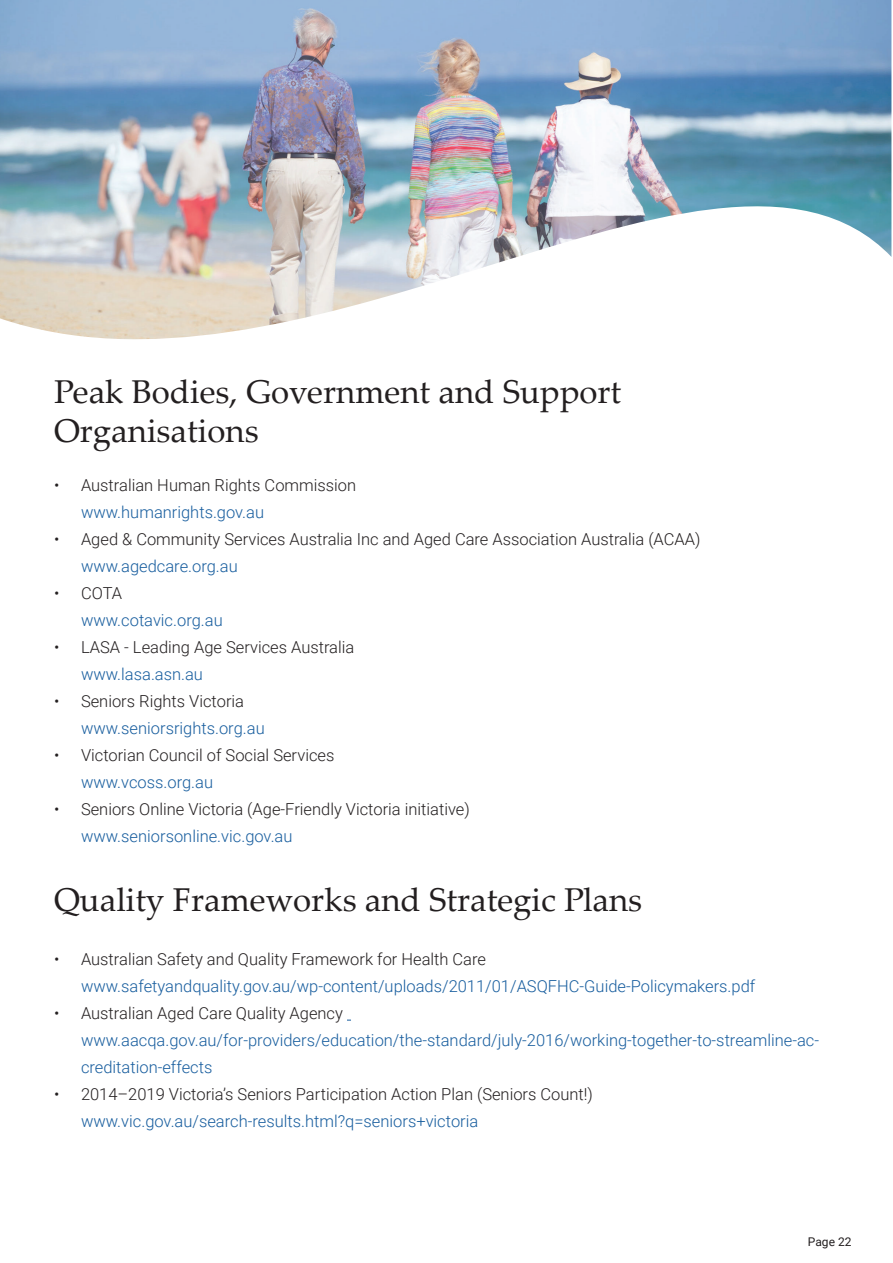
<style>
.page{position:relative;width:893px;height:1263px;background:#fff}
.page>*{position:absolute;margin:0;border:0;box-sizing:border-box;transform-origin:0 0}
.t1{font:33px/39.6px "Palatino Linotype";color:#231f20}
.t2{font:300 16.5px "Roboto";color:#231f20}
.t3{font:300 16.5px/27px "Roboto";color:#175d9e}
.t4{font:12px "Roboto";color:#231f20}
</style>
<div class="page">
<img style="left:0;top:0;width:891px;height:340px">
<h1 class="t1" style="left:54px;top:370px;width:569px">Peak Bodies, Government and Support<br>Organisations</h1>
<p class="t2" style="left:54px;top:473px;width:304px">• Australian Human Rights Commission</p>
<p class="t3" style="left:81px;top:498px;width:185px">www.humanrights.gov.au</p>
<p class="t2" style="left:54px;top:527px;width:648px">• Aged &amp; Community Services Australia Inc and Aged Care Association Australia (ACAA)</p>
<p class="t3" style="left:81px;top:552px;width:158px">www.agedcare.org.au</p>
<p class="t2" style="left:54px;top:581px;width:70px">• COTA</p>
<p class="t3" style="left:81px;top:606px;width:143px">www.cotavic.org.au</p>
<p class="t2" style="left:54px;top:635px;width:302px">• LASA - Leading Age Services Australia</p>
<p class="t3" style="left:81px;top:660px;width:124px">www.lasa.asn.au</p>
<p class="t2" style="left:54px;top:689px;width:192px">• Seniors Rights Victoria</p>
<p class="t3" style="left:81px;top:714px;width:185px">www.seniorsrights.org.au</p>
<p class="t2" style="left:54px;top:743px;width:282px">• Victorian Council of Social Services</p>
<p class="t3" style="left:81px;top:768px;width:134px">www.vcoss.org.au</p>
<p class="t2" style="left:54px;top:797px;width:417px">• Seniors Online Victoria (Age-Friendly Victoria initiative)</p>
<p class="t3" style="left:81px;top:822px;width:213px">www.seniorsonline.vic.gov.au</p>
<h1 class="t1" style="left:54px;top:878px;width:590px">Quality Frameworks and Strategic Plans</h1>
<p class="t2" style="left:54px;top:947px;width:434px">• Australian Safety and Quality Framework for Health Care</p>
<p class="t3" style="left:81px;top:972px;width:676px">www.safetyandquality.gov.au/wp-content/uploads/2011/01/ASQFHC-Guide-Policymakers.pdf</p>
<p class="t2" style="left:54px;top:1001px;width:290px">• Australian Aged Care Quality Agency</p>
<p class="t3" style="left:81px;top:1026px;width:740px">www.aacqa.gov.au/for-providers/education/the-standard/july-2016/working-together-to-streamline-ac&shy;creditation-effects</p>
<p class="t2" style="left:54px;top:1082px;width:540px">• 2014–2019 Victoria’s Seniors Participation Action Plan (Seniors Count!)</p>
<p class="t3" style="left:81px;top:1107px;width:399px">www.vic.gov.au/search-results.html?q=seniors+victoria</p>
<p class="t4" style="left:808px;top:1233px;width:45px">Page 22</p>
</div>
